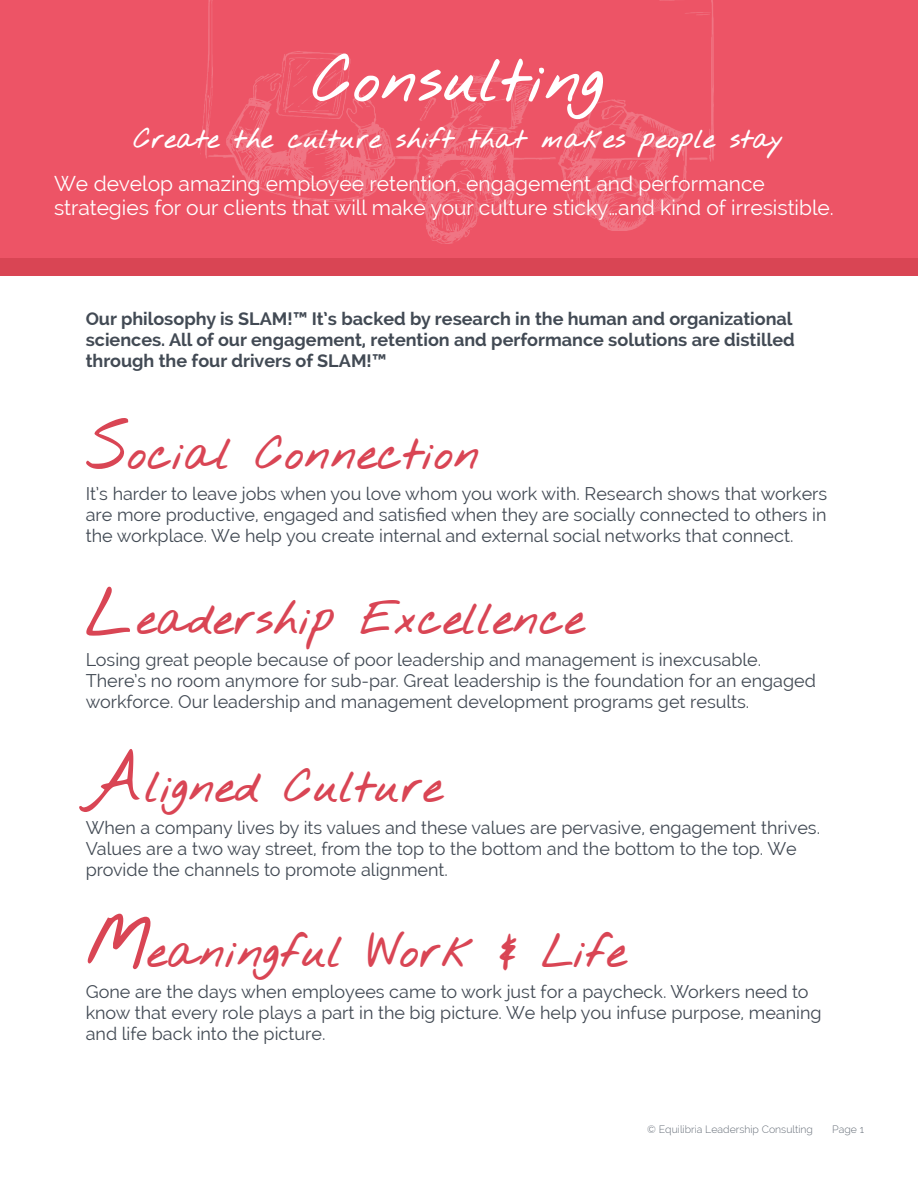
<style>
.page{position:relative;width:918px;height:1188px;background:#fff}
.page>*{position:absolute;margin:0;border:0;box-sizing:border-box;transform-origin:0 0}
.t1{font:700 54px "Nothing You Could Do";color:#d94554}
.t2{font:700 52.5px "Nothing You Could Do";color:#fff}
.t3{font:700 37.5px "Nothing You Could Do";color:#d94554}
.t4{font:700 22.5px "Nothing You Could Do";color:#fff}
.t5{font:21px/24px "Raleway";color:#fff}
.t6{font:18px/21px "Raleway";color:#424a54}
.t7{font:700 18px/21px "Raleway";color:#424a54}
.t8{font:300 10.5px "Raleway";color:#666e78}
</style>
<div class="page">
<div style="left:0;top:0;width:918px;height:267px;background:#ed5466"></div>
<img style="left:200px;top:0;width:514px;height:244px">
<div style="left:0;top:258px;width:918px;height:18px;background:#d94554"></div>
<p class="t2" style="left:313px;top:35px;width:294px">Consulting</p>
<p class="t4" style="left:134px;top:120px;width:652px">Create the culture shift that makes people stay</p>
<p class="t5" style="left:54px;top:171px;width:781px">We develop amazing employee retention, engagement and performance strategies for our clients that will make your culture sticky…and kind of irresistible.</p>
<p class="t7" style="left:86px;top:308px;width:711px">Our philosophy is SLAM!™ It’s backed by research in the human and organizational sciences. All of our engagement, retention and performance solutions are distilled through the four drivers of SLAM!™</p>
<p class="t1" style="left:86px;top:400px;width:42px">S</p>
<p class="t3" style="left:127px;top:422px;width:354px">ocial Connection</p>
<p class="t6" style="left:86px;top:483px;width:743px;text-align:justify">It’s harder to leave jobs when you love whom you work with. Research shows that workers are more productive, engaged and satisfied when they are socially connected to others in the workplace. We help you create internal and external social networks that connect.</p>
<p class="t1" style="left:86px;top:568px;width:48px">L</p>
<p class="t3" style="left:137px;top:587px;width:450px">eadership Excellence</p>
<p class="t6" style="left:86px;top:650px;width:732px">Losing great people because of poor leadership and management is inexcusable.<br>There’s no room anymore for sub-par. Great leadership is the foundation for an engaged workforce. Our leadership and management development programs get results.</p>
<p class="t1" style="left:86px;top:731px;width:57px">A</p>
<p class="t3" style="left:146px;top:754px;width:299px">ligned Culture</p>
<p class="t6" style="left:86px;top:817px;width:736px">When a company lives by its values and these values are pervasive, engagement thrives.<br>Values are a two way street, from the top to the bottom and the bottom to the top. We provide the channels to promote alignment.</p>
<p class="t1" style="left:86px;top:896px;width:68px">M</p>
<p class="t3" style="left:147px;top:920px;width:481px">eaningful Work &amp; Life</p>
<p class="t6" style="left:86px;top:981px;width:737px">Gone are the days when employees came to work just for a paycheck. Workers need to know that every role plays a part in the big picture. We help you infuse purpose, meaning and life back into the picture.</p>
<p class="t8" style="left:647px;top:1123px;width:167px">© Equilibria Leadership Consulting</p>
<p class="t8" style="left:832px;top:1123px;width:33px">Page 1</p>
</div>
